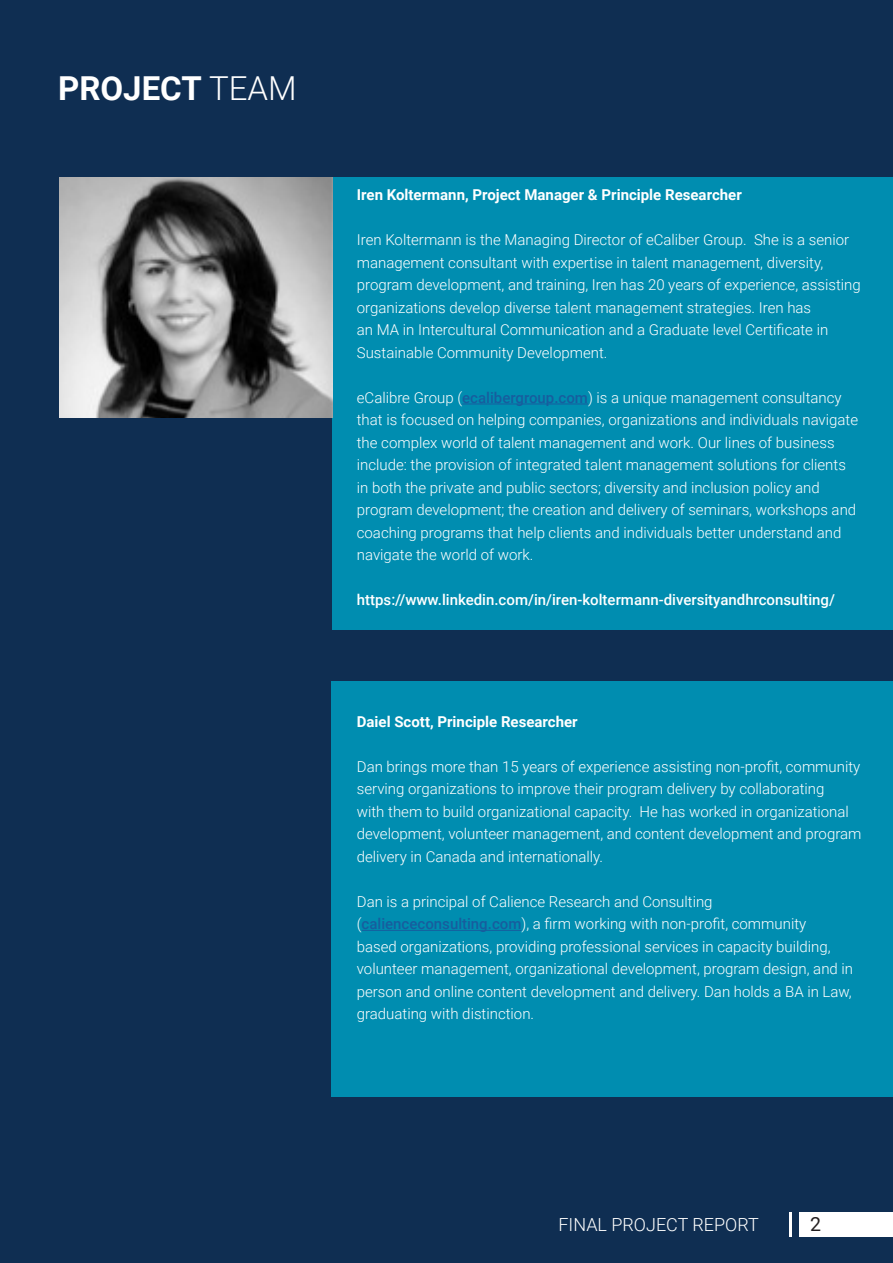
<style>
.page{position:relative;width:893px;height:1263px;background:#0f2e52}
.page>*{position:absolute;margin:0;border:0;box-sizing:border-box;transform-origin:0 0}
.t1{font:700 33px "Roboto";color:#fff}
.t2{font:19.5px "Roboto";color:#231f20}
.t3{font:300 18px "Roboto";color:#fff}
.t4{font:300 15px/22.5px "Roboto";color:#fff}
.t5{font:700 15px "Roboto";color:#fff}
.t6{font:500 15px "Roboto";color:#fff}
.s1{font-weight:300}
.s2{font-weight:500;color:#175d9e}
</style>
<div class="page">
<div style="left:331px;top:681px;width:562px;height:416px;background:#008db0"></div>
<div style="left:333px;top:177px;width:560px;height:453px;background:#008db0"></div>
<hr style="left:462px;top:404px;width:126px;height:1px;background:#175d9e">
<img style="left:60px;top:178px;width:273px;height:239px">
<hr style="left:790px;top:1212px;width:2px;height:24px;background:#fff">
<div style="left:799px;top:1212px;width:94px;height:24px;background:#fff"></div>
<hr style="left:362px;top:930px;width:159px;height:1px;background:#175d9e">
<p class="t1" style="left:58px;top:66px;width:240px">PROJECT <span class="s1">TEAM</span></p>
<p class="t5" style="left:357px;top:185px;width:386px">Iren Koltermann, Project Manager &amp; Principle Researcher</p>
<p class="t4" style="left:357px;top:228px;width:505px">Iren Koltermann is the Managing Director of eCaliber Group. She is a senior management consultant with expertise in talent management, diversity, program development, and training, Iren has 20 years of experience, assisting organizations develop diverse talent management strategies. Iren has<br>an MA in Intercultural Communication and a Graduate level Certificate in Sustainable Community Development.</p>
<p class="t4" style="left:357px;top:386px;width:503px">eCalibre Group (<span class="s2">ecalibergroup.com</span>) is a unique management consultancy that is focused on helping companies, organizations and individuals navigate the complex world of talent management and work. Our lines of business include: the provision of integrated talent management solutions for clients in both the private and public sectors; diversity and inclusion policy and program development; the creation and delivery of seminars, workshops and coaching programs that help clients and individuals better understand and navigate the world of work.</p>
<p class="t6" style="left:357px;top:590px;width:480px">https://www.linkedin.com/in/iren-koltermann-diversityandhrconsulting/</p>
<p class="t5" style="left:357px;top:711px;width:222px">Daiel Scott, Principle Researcher</p>
<p class="t4" style="left:357px;top:755px;width:506px">Dan brings more than 15 years of experience assisting non-profit, community serving organizations to improve their program delivery by collaborating<br>with them to build organizational capacity. He has worked in organizational development, volunteer management, and content development and program delivery in Canada and internationally.</p>
<p class="t4" style="left:357px;top:890px;width:357px">Dan is a principal of Calience Research and Consulting</p>
<p class="t4" style="left:357px;top:912px;width:498px">(<span class="s2">calienceconsulting.com</span>), a firm working with non-profit, community<br>based organizations, providing professional services in capacity building, volunteer management, organizational development, program design, and in person and online content development and delivery. Dan holds a BA in Law, graduating with distinction.</p>
<p class="t3" style="left:558px;top:1211px;width:202px">FINAL PROJECT REPORT</p>
<p class="t2" style="left:810px;top:1210px;width:12px">2</p>
</div>
